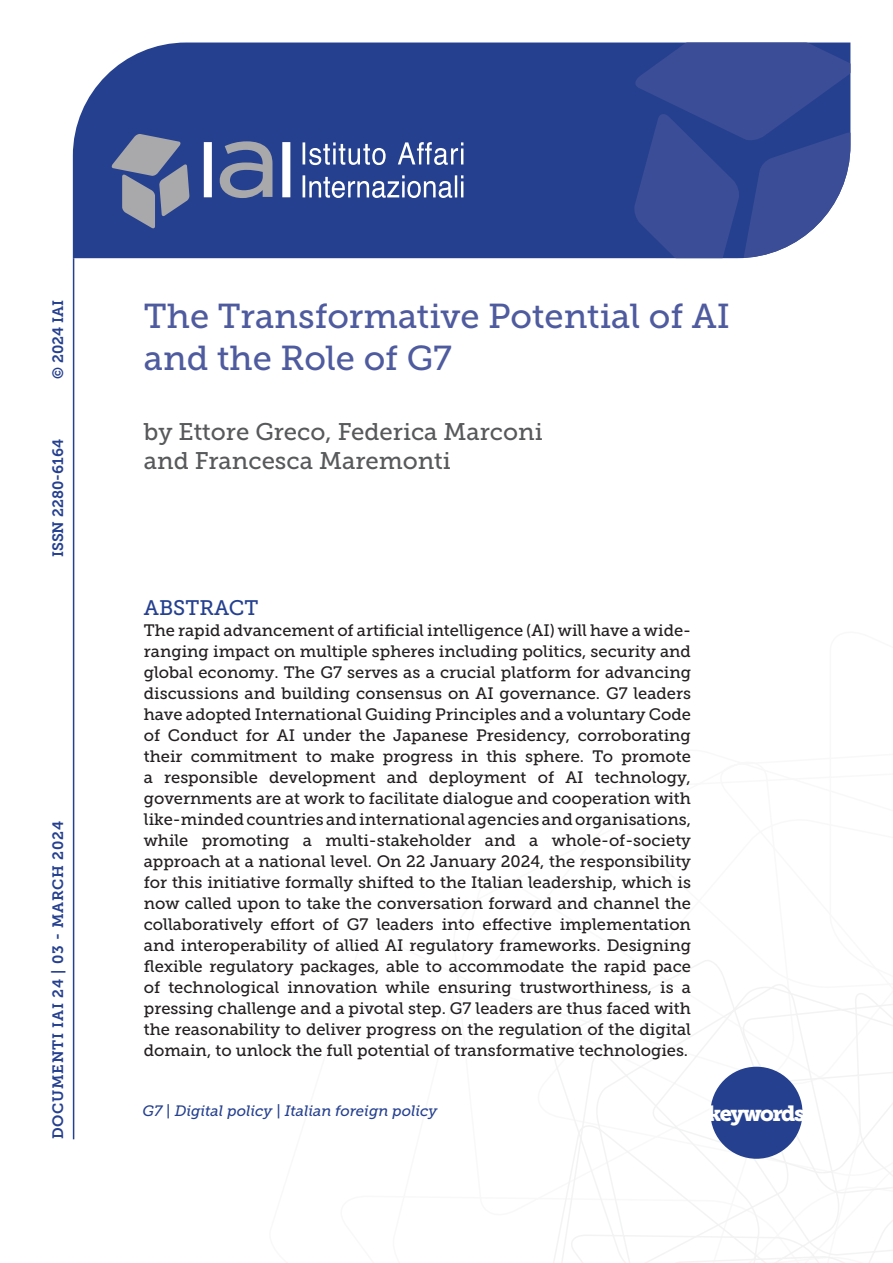
<style>
.page{position:relative;width:893px;height:1263px;background:#fff}
.page>*{position:absolute;margin:0;border:0;box-sizing:border-box;transform-origin:0 0}
.Titolo_Copertina{font:34.5px "Museo Slab 500";color:#4f5b9f}
.Autori_copertina{font:24px/28.8px "Museo Slab 500";color:#58595b}
.t1{font:21.75px "Museo Slab 900";letter-spacing:-.07em;color:#fff}
.t2{font:21px "Museo Slab 500";color:#25408f}
.Testo{font:16.5px/21px "Museo Slab 500";color:#231f20;text-align:justify}
.t3{font:italic 15px "Museo Slab 500";color:#25408f}
.t4{font:15px "Museo Slab 700";letter-spacing:.05em;color:#25408f}
.t5{font:15px "Museo Slab 700";color:#25408f}
</style>
<div class="page">
<svg style="left:553px;top:960px;width:340px;height:303px"></svg>
<hr style="left:73px;top:258px;width:1px;height:881px;background:#25408f">
<div style="left:73px;top:43px;width:560px;height:215px;background:#25408f"></div>
<svg style="left:633px;top:43px;width:217px;height:215px;background:#40539a"></svg>
<svg style="left:303px;top:142px;width:160px;height:56px;background:#5a6faa"></svg>
<svg style="left:111px;top:134px;width:79px;height:95px;background:#6b779d"></svg>
<svg style="left:204px;top:141px;width:86px;height:57px"></svg>
<div style="left:710px;top:1067px;width:92px;height:92px;background:#25408f;border-radius:50%"></div>
<p class="t4" style="left:50px;top:379px;width:80px;rotate:-90deg">© 2024 IAI</p>
<p class="t5" style="left:50px;top:557px;width:120px;rotate:-90deg">ISSN 2280-6164</p>
<p class="t4" style="left:50px;top:1139px;width:320px;rotate:-90deg">DOCUMENTI IAI 24 | 03 - MARCH 2024</p>
<p class="Titolo_Copertina" style="left:144px;top:297px;width:588px">The Transformative Potential of AI</p>
<p class="Titolo_Copertina" style="left:144px;top:338px;width:310px">and the Role of G7</p>
<p class="Autori_copertina" style="left:144px;top:417px;width:400px">by Ettore Greco, Federica Marconi and Francesca Maremonti</p>
<p class="t2" style="left:144px;top:596px;width:116px">ABSTRACT</p>
<p class="Testo" style="left:144px;top:620px;width:549px">The rapid advancement of artificial intelligence (AI) will have a wide&shy;ranging impact on multiple spheres including politics, security and global economy. The G7 serves as a crucial platform for advancing discussions and building consensus on AI governance. G7 leaders have adopted International Guiding Principles and a voluntary Code of Conduct for AI under the Japanese Presidency, corroborating their commitment to make progress in this sphere. To promote a responsible development and deployment of AI technology, governments are at work to facilitate dialogue and cooperation with like-minded countries and international agencies and organisations, while promoting a multi-stakeholder and a whole-of-society approach at a national level. On 22 January 2024, the responsibility for this initiative formally shifted to the Italian leadership, which is now called upon to take the conversation forward and channel the collaboratively effort of G7 leaders into effective implementation and interoperability of allied AI regulatory frameworks. Designing flexible regulatory packages, able to accommodate the rapid pace of technological innovation while ensuring trustworthiness, is a pressing challenge and a pivotal step. G7 leaders are thus faced with the reasonability to deliver progress on the regulation of the digital domain, to unlock the full potential of transformative technologies.</p>
<p class="t3" style="left:142px;top:1102px;width:297px">G7 | Digital policy | Italian foreign policy</p>
<p class="t1" style="left:708px;top:1101px;width:99px">keywords</p>
</div>
